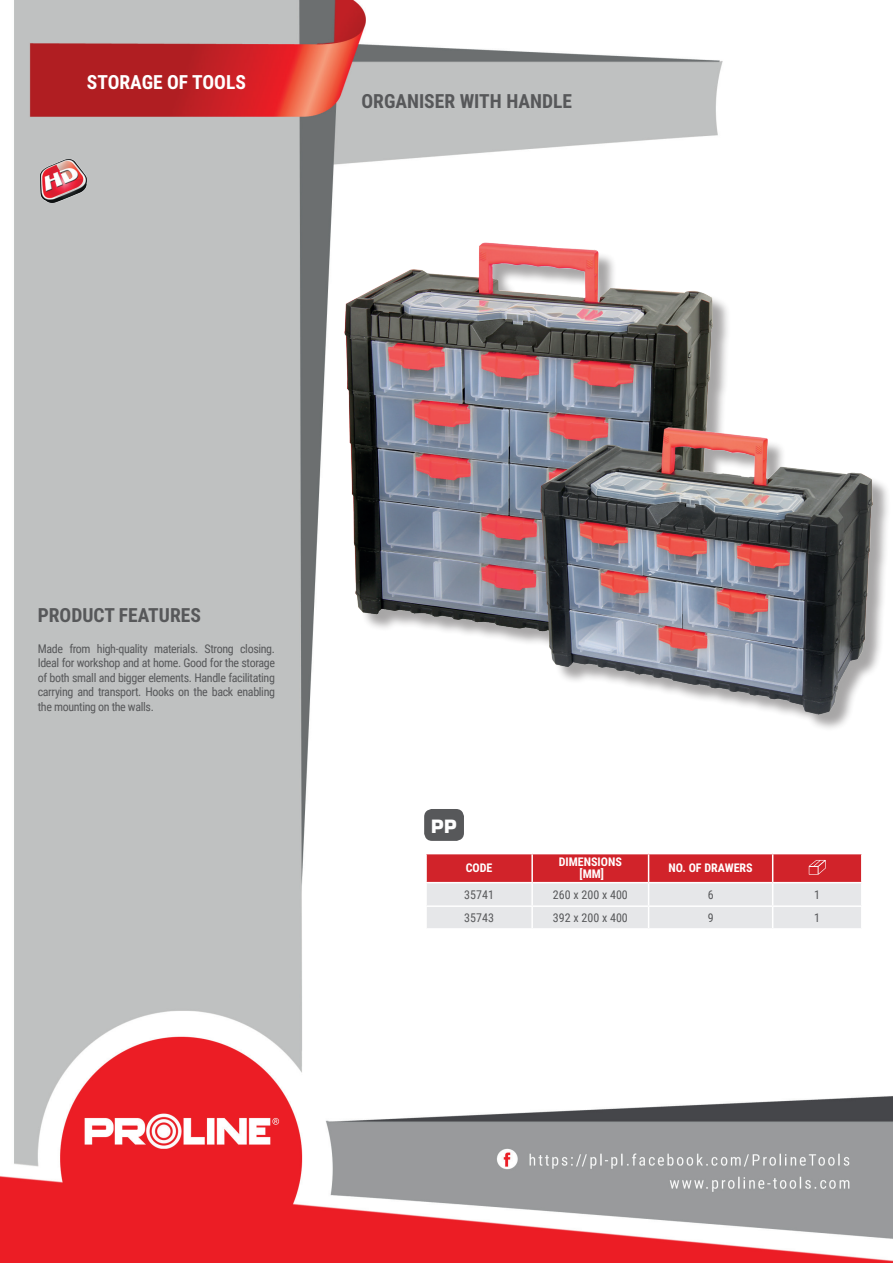
<style>
.page{position:relative;width:893px;height:1263px;background:#fff}
.page>*{position:absolute;margin:0;border:0;box-sizing:border-box;transform-origin:0 0}
.t1{font:700 19.5px "Roboto Condensed";color:#57585a}
.t2{font:700 19.5px "Roboto Condensed";color:#fff}
.t3{font:700 18.3px "Square 721 BT";color:#fff}
.t4{font:12px/14.4px "Roboto Condensed";letter-spacing:-.03em;color:#57585a;text-align:justify}
.t5{font:700 12px/12px "Roboto Condensed";color:#fff;text-align:center}
.t6{font:12px "Roboto Condensed";color:#57585a}
</style>
<div class="page">
<img style="left:0;top:0;width:893px;height:1263px">
<div style="left:348px;top:246px;width:543px;height:486px;background:#231f20;opacity:.4"></div>
<img style="left:345px;top:243px;width:527px;height:472px">
<hr style="left:425px;top:854px;width:2px;height:28px;background:#fff">
<hr style="left:425px;top:883px;width:2px;height:22px;background:#fff">
<hr style="left:425px;top:907px;width:2px;height:21px;background:#fff">
<hr style="left:773px;top:853px;width:90px;height:1px;background:#fff">
<hr style="left:425px;top:853px;width:107px;height:1px;background:#fff">
<hr style="left:425px;top:882px;width:107px;height:1px;background:#fff">
<hr style="left:773px;top:882px;width:90px;height:1px;background:#fff">
<hr style="left:425px;top:905px;width:107px;height:2px;background:#fff">
<hr style="left:773px;top:905px;width:90px;height:2px;background:#fff">
<hr style="left:425px;top:928px;width:107px;height:2px;background:#fff">
<hr style="left:532px;top:928px;width:117px;height:2px;background:#fff">
<hr style="left:649px;top:928px;width:124px;height:2px;background:#fff">
<hr style="left:773px;top:928px;width:90px;height:2px;background:#fff">
<svg style="left:426px;top:853px;width:436px;height:75px;background:#e0a1a5"></svg>
<div style="left:424px;top:809px;width:40px;height:32px;background:#57585a;border-radius:8px"></div>
<img style="left:40px;top:160px;width:47px;height:42px">
<h1 class="t2" style="left:87px;top:69px;width:161px">STORAGE OF TOOLS</h1>
<h1 class="t1" style="left:361px;top:88px;width:212px">ORGANISER WITH HANDLE</h1>
<h1 class="t1" style="left:38px;top:601px;width:165px">PRODUCT FEATURES</h1>
<p class="t4" style="left:38px;top:641px;width:239px">Made from high-quality materials. Strong closing.<br>Ideal for workshop and at home. Good for the storage of both small and bigger elements. Handle facilitating carrying and transport. Hooks on the back enabling the mounting on the walls.</p>
<h2 class="t3" style="left:431px;top:815px;width:28px">PP</h2>
<p class="t5" style="left:466px;top:862px;width:28px">CODE</p>
<p class="t5" style="left:559px;top:856px;width:65px">DIMENSIONS [MM]</p>
<p class="t5" style="left:668px;top:862px;width:86px">NO. OF DRAWERS</p>
<p class="t4" style="left:464px;top:887px;width:31px">35741</p>
<p class="t6" style="left:553px;top:886px;width:76px">260 x 200 x 400</p>
<p class="t4" style="left:708px;top:887px;width:7px">6</p>
<p class="t4" style="left:814px;top:887px;width:7px">1</p>
<p class="t4" style="left:464px;top:910px;width:31px">35743</p>
<p class="t6" style="left:553px;top:909px;width:76px">392 x 200 x 400</p>
<p class="t4" style="left:708px;top:910px;width:7px">9</p>
<p class="t4" style="left:814px;top:910px;width:7px">1</p>
</div>
